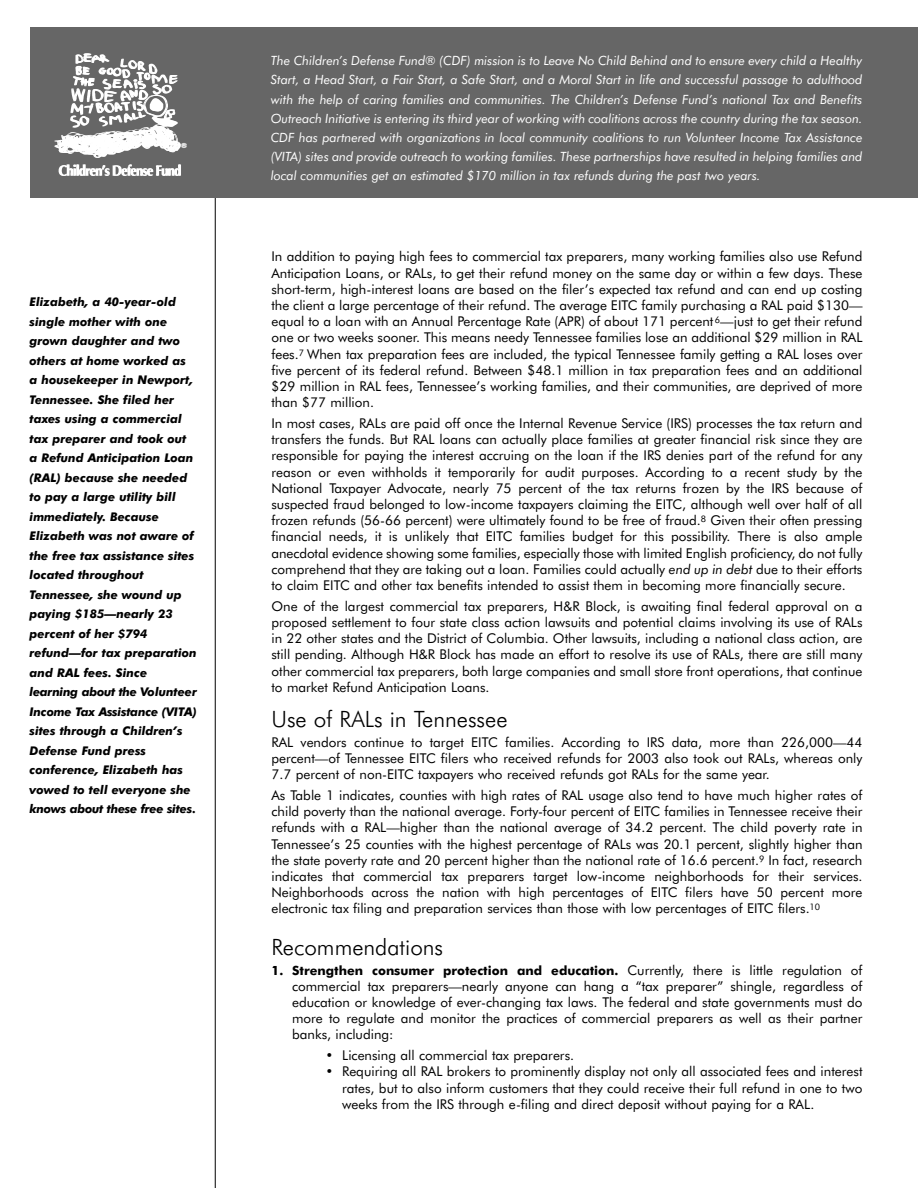
<style>
.page{position:relative;width:918px;height:1188px;background:#fff}
.page>*{position:absolute;margin:0;border:0;box-sizing:border-box;transform-origin:0 0}
.t1{font:300 22.5px "Futura BT";color:#000}
.t2{font:13.5px/16.2px "Futura BT";color:#000;text-align:justify}
.t3{font:italic 12.75px/19.2px "Futura BT";letter-spacing:-.005em;color:#fff;text-align:justify}
.t4{font:700 12.75px "Futura BT";color:#000}
.t5{font:italic 700 12px/19.5px "Futura BT";color:#000}
.s1{font-style:italic}
.s2{font-weight:400;font-size:13.5px}
</style>
<div class="page">
<hr style="left:215px;top:182px;width:1px;height:1006px;background:#000">
<div style="left:30px;top:27px;width:888px;height:171px;background:#666"></div>
<img style="left:54px;top:53px;width:133px;height:123px">
<p class="t5" style="left:30px;top:293px;width:169px">Elizabeth, a 40-year-old single mother with one grown daughter and two others at home worked as a housekeeper in Newport,<br>Tennessee. She filed her taxes using a commercial tax preparer and took out a Refund Anticipation Loan (RAL) because she needed to pay a large utility bill immediately. Because<br>Elizabeth was not aware of the free tax assistance sites located throughout<br>Tennessee, she wound up paying $185—nearly 23 percent of her $794 refund—for tax preparation and RAL fees. Since learning about the Volunteer<br>Income Tax Assistance (VITA) sites through a Children’s<br>Defense Fund press conference, Elizabeth has vowed to tell everyone she knows about these free sites.</p>
<p class="t3" style="left:271px;top:52px;width:593px">The Children’s Defense Fund® (CDF) mission is to Leave No Child Behind and to ensure every child a Healthy Start, a Head Start, a Fair Start, a Safe Start, and a Moral Start in life and successful passage to adulthood with the help of caring families and communities. The Children’s Defense Fund’s national Tax and Benefits Outreach Initiative is entering its third year of working with coalitions across the country during the tax season.<br>CDF has partnered with organizations in local community coalitions to run Volunteer Income Tax Assistance (VITA) sites and provide outreach to working families. These partnerships have resulted in helping families and local communities get an estimated $170 million in tax refunds during the past two years.</p>
<p class="t2" style="left:271px;top:249px;width:593px">In addition to paying high fees to commercial tax preparers, many working families also use Refund Anticipation Loans, or RALs, to get their refund money on the same day or within a few days. These short-term, high-interest loans are based on the filer’s expected tax refund and can end up costing the client a large percentage of their refund. The average EITC family purchasing a RAL paid $130— equal to a loan with an Annual Percentage Rate (APR) of about 171 percent <sup>6</sup>—just to get their refund one or two weeks sooner. This means needy Tennessee families lose an additional $29 million in RAL fees.<sup>7</sup> When tax preparation fees are included, the typical Tennessee family getting a RAL loses over five percent of its federal refund. Between $48.1 million in tax preparation fees and an additional $29 million in RAL fees, Tennessee’s working families, and their communities, are deprived of more than $77 million.</p>
<p class="t2" style="left:271px;top:416px;width:593px">In most cases, RALs are paid off once the Internal Revenue Service (IRS) processes the tax return and transfers the funds. But RAL loans can actually place families at greater financial risk since they are responsible for paying the interest accruing on the loan if the IRS denies part of the refund for any reason or even withholds it temporarily for audit purposes. According to a recent study by the National Taxpayer Advocate, nearly 75 percent of the tax returns frozen by the IRS because of suspected fraud belonged to low-income taxpayers claiming the EITC, although well over half of all frozen refunds (56-66 percent) were ultimately found to be free of fraud.<sup>8</sup> Given their often pressing financial needs, it is unlikely that EITC families budget for this possibility. There is also ample anecdotal evidence showing some families, especially those with limited English proficiency, do not fully comprehend that they are taking out a loan. Families could actually <span class="s1">end up in debt</span> due to their efforts to claim EITC and other tax benefits intended to assist them in becoming more financially secure.</p>
<p class="t2" style="left:272px;top:599px;width:593px">One of the largest commercial tax preparers, H&amp;R Block, is awaiting final federal approval on a proposed settlement to four state class action lawsuits and potential claims involving its use of RALs in 22 other states and the District of Columbia. Other lawsuits, including a national class action, are still pending. Although H&amp;R Block has made an effort to resolve its use of RALs, there are still many other commercial tax preparers, both large companies and small store front operations, that continue to market Refund Anticipation Loans.</p>
<h1 class="t1" style="left:272px;top:708px;width:238px">Use of RALs in Tennessee</h1>
<p class="t2" style="left:272px;top:735px;width:592px">RAL vendors continue to target EITC families. According to IRS data, more than 226,000—44 percent—of Tennessee EITC filers who received refunds for 2003 also took out RALs, whereas only 7.7 percent of non-EITC taxpayers who received refunds got RALs for the same year.</p>
<p class="t2" style="left:272px;top:788px;width:593px">As Table 1 indicates, counties with high rates of RAL usage also tend to have much higher rates of child poverty than the national average. Forty-four percent of EITC families in Tennessee receive their refunds with a RAL—higher than the national average of 34.2 percent. The child poverty rate in Tennessee’s 25 counties with the highest percentage of RALs was 20.1 percent, slightly higher than the state poverty rate and 20 percent higher than the national rate of 16.6 percent.<sup>9</sup> In fact, research indicates that commercial tax preparers target low-income neighborhoods for their services.<br>Neighborhoods across the nation with high percentages of EITC filers have 50 percent more electronic tax filing and preparation services than those with low percentages of EITC filers.<sup>10</sup></p>
<h1 class="t1" style="left:272px;top:935px;width:173px">Recommendations</h1>
<p class="t4" style="left:272px;top:964px;width:593px">1. Strengthen consumer protection and education. <span class="s2">Currently, there is little regulation of</span></p>
<p class="t2" style="left:292px;top:979px;width:572px">commercial tax preparers—nearly anyone can hang a “tax preparer” shingle, regardless of education or knowledge of ever-changing tax laws. The federal and state governments must do more to regulate and monitor the practices of commercial preparers as well as their partner banks, including:</p>
<p class="t2" style="left:325px;top:1048px;width:250px">• Licensing all commercial tax preparers.</p>
<p class="t2" style="left:342px;top:1064px;width:522px;text-indent:-17px">• Requiring all RAL brokers to prominently display not only all associated fees and interest rates, but to also inform customers that they could receive their full refund in one to two weeks from the IRS through e-filing and direct deposit without paying for a RAL.</p>
</div>
